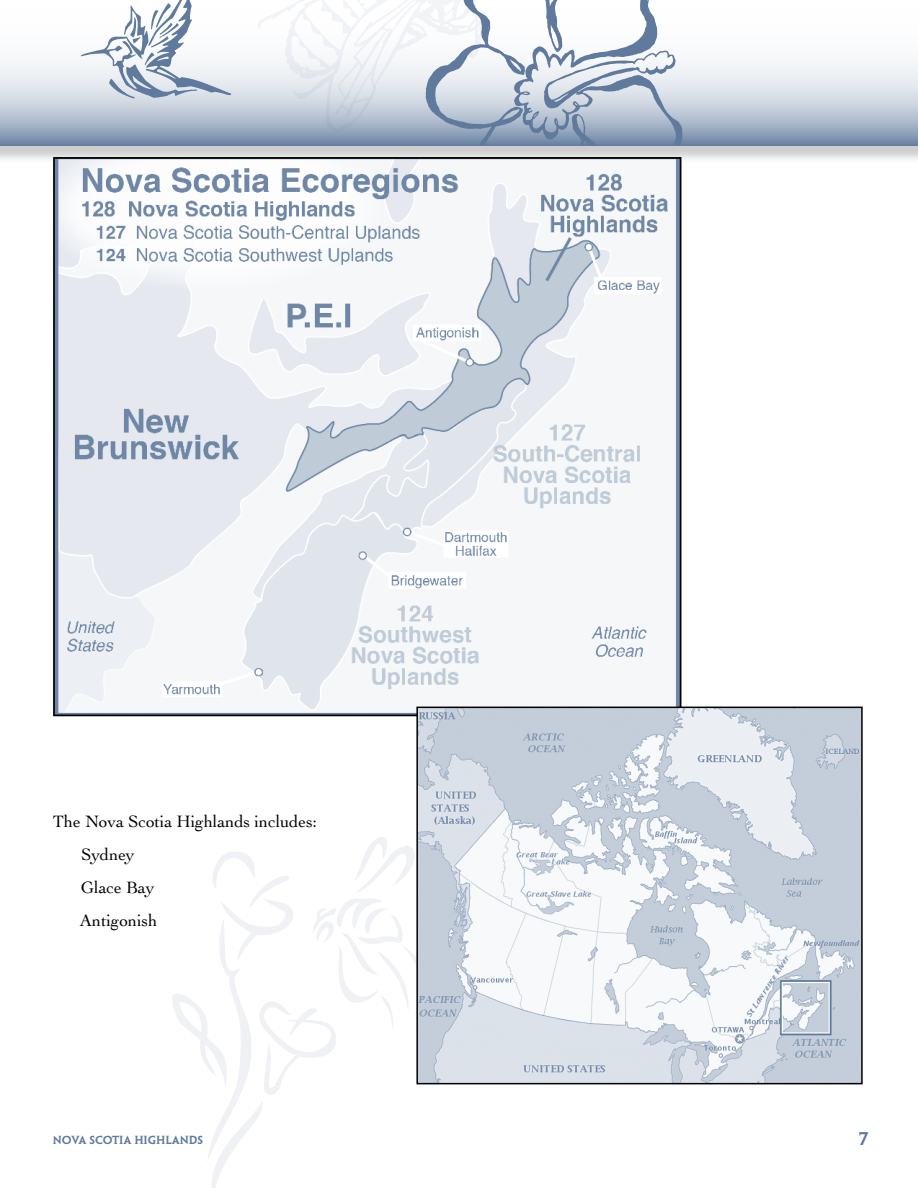
<style>
.page{position:relative;width:918px;height:1188px;background:#fff}
.page>*{position:absolute;margin:0;border:0;box-sizing:border-box;transform-origin:0 0}
.t1{font:17.25px/33px "Cochin";letter-spacing:-.005em;color:#000}
.t2{font:16.5px "Penumbra MM 585 1000";color:#5f7a9c}
.t3{font:10.5px "Penumbra MM 585 1000";letter-spacing:-.005em;color:#5f7a9c}
</style>
<div class="page">
<div style="left:0;top:0;width:918px;height:164px;background:#000;opacity:.2"></div>
<svg style="left:0;top:0;width:918px;height:146px"></svg>
<svg style="left:248px;top:0;width:435px;height:145px"></svg>
<svg style="left:80px;top:0;width:151px;height:99px"></svg>
<svg style="left:172px;top:837px;width:256px;height:351px"></svg>
<img style="left:56px;top:160px;width:622px;height:553px">
<img style="left:419px;top:710px;width:441px;height:371px">
<div style="left:416px;top:707px;width:447px;height:377px;border:2px solid #000"></div>
<p class="t1" style="left:80px;top:804px;width:239px;text-indent:-27px">The Nova Scotia Highlands includes:<br>Sydney<br>Glace Bay<br>Antigonish</p>
<p class="t3" style="left:53px;top:1134px;width:152px">NOVA SCOTIA HIGHLANDS</p>
<p class="t2" style="left:859px;top:1129px;width:11px">7</p>
</div>
